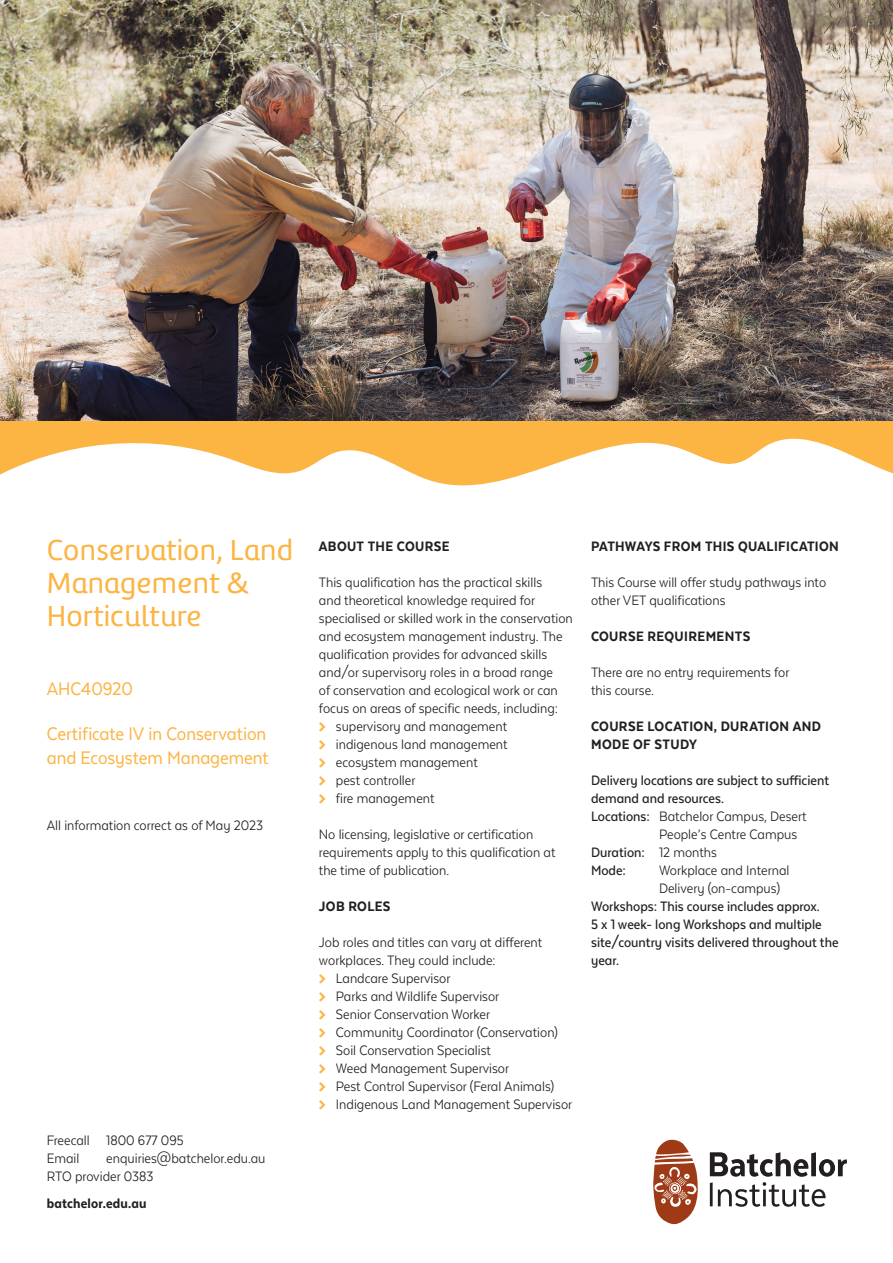
<style>
.page{position:relative;width:893px;height:1263px;background:#fff}
.page>*{position:absolute;margin:0;border:0;box-sizing:border-box;transform-origin:0 0}
.Headlines_-_VET{font:30px/33px "Amelia Rounded UP Regular";letter-spacing:.01em;color:#fcb443}
.Intro_copy_-_VET{font:21px/24px "Texta Narrow Alt";letter-spacing:-.005em;color:#fcb443}
.Body_copy{font:15.75px/18px "Texta Narrow Alt";color:#231f20}
.Body_copy-2{font:500 15.75px/18px "Texta Narrow Alt";color:#231f20}
.Body_copy-3{font:800 15.75px/18px "Texta Narrow Alt";letter-spacing:.025em;color:#231f20}
.Contacts{font:15.75px/18px "Texta Narrow Alt";color:#231f20}
.Contacts-2{font:800 15.75px "Texta Narrow Alt";letter-spacing:.01em;color:#231f20}
.s1{font-weight:500}
.s2{font-weight:400}
</style>
<div class="page">
<svg style="left:0;top:421px;width:893px;height:65px;fill:#fcb443"></svg>
<img style="left:0;top:0;width:893px;height:421px">
<svg style="left:653px;top:1140px;width:45px;height:84px"></svg>
<svg style="left:710px;top:1152px;width:137px;height:55px"></svg>
<p class="Headlines_-_VET" style="left:47px;top:533px;width:248px">Conservation, Land<br>Management &amp;<br>Horticulture</p>
<p class="Intro_copy_-_VET" style="left:47px;top:676px;width:88px">AHC40920</p>
<p class="Intro_copy_-_VET" style="left:47px;top:721px;width:223px">Certificate IV in Conservation and Ecosystem Management</p>
<p class="Body_copy" style="left:47px;top:816px;width:218px">All information correct as of May 2023</p>
<p class="Contacts" style="left:47px;top:1131px;width:138px">Freecall 1800 677 095<br>Email</p>
<p class="Contacts" style="left:47px;top:1149px;width:220px;text-indent:60px">enquiries@batchelor.edu.au<br>RTO provider 0383</p>
<p class="Contacts-2" style="left:47px;top:1195px;width:101px">batchelor.edu.au</p>
<p class="Body_copy-3" style="left:319px;top:537px;width:132px">ABOUT THE COURSE</p>
<p class="Body_copy" style="left:319px;top:573px;width:255px">This qualification has the practical skills<br>and theoretical knowledge required for specialised or skilled work in the conservation and ecosystem management industry. The qualification provides for advanced skills and/or supervisory roles in a broad range<br>of conservation and ecological work or can focus on areas of specific needs, including:</p>
<p class="Body_copy" style="left:336px;top:717px;width:173px">supervisory and management</p>
<p class="Body_copy" style="left:336px;top:735px;width:173px">indigenous land management</p>
<p class="Body_copy" style="left:336px;top:753px;width:143px">ecosystem management</p>
<p class="Body_copy" style="left:336px;top:771px;width:81px">pest controller</p>
<p class="Body_copy" style="left:336px;top:789px;width:100px">fire management</p>
<p class="Body_copy" style="left:319px;top:825px;width:238px">No licensing, legislative or certification requirements apply to this qualification at the time of publication.</p>
<p class="Body_copy-3" style="left:319px;top:897px;width:73px">JOB ROLES</p>
<p class="Body_copy" style="left:319px;top:933px;width:225px">Job roles and titles can vary at different workplaces. They could include:</p>
<p class="Body_copy" style="left:336px;top:969px;width:116px">Landcare Supervisor</p>
<p class="Body_copy" style="left:336px;top:987px;width:165px">Parks and Wildlife Supervisor</p>
<p class="Body_copy" style="left:336px;top:1005px;width:156px">Senior Conservation Worker</p>
<p class="Body_copy" style="left:336px;top:1023px;width:224px">Community Coordinator (Conservation)</p>
<p class="Body_copy" style="left:336px;top:1041px;width:157px">Soil Conservation Specialist</p>
<p class="Body_copy" style="left:336px;top:1059px;width:175px">Weed Management Supervisor</p>
<p class="Body_copy" style="left:336px;top:1077px;width:220px">Pest Control Supervisor (Feral Animals)</p>
<p class="Body_copy" style="left:336px;top:1095px;width:238px">Indigenous Land Management Supervisor</p>
<p class="Body_copy-3" style="left:591px;top:537px;width:249px">PATHWAYS FROM THIS QUALIFICATION</p>
<p class="Body_copy" style="left:591px;top:573px;width:237px">This Course will offer study pathways into other VET qualifications</p>
<p class="Body_copy-3" style="left:591px;top:627px;width:161px">COURSE REQUIREMENTS</p>
<p class="Body_copy" style="left:591px;top:663px;width:200px">There are no entry requirements for this course.</p>
<p class="Body_copy-3" style="left:591px;top:717px;width:232px">COURSE LOCATION, DURATION AND<br>MODE OF STUDY</p>
<p class="Body_copy-2" style="left:591px;top:771px;width:240px">Delivery locations are subject to sufficient demand and resources.</p>
<p class="Body_copy" style="left:659px;top:807px;width:149px;text-indent:-68px"><span class="s1">Locations:</span> Batchelor Campus, Desert<br>People’s Centre Campus</p>
<p class="Body_copy-2" style="left:591px;top:843px;width:127px">Duration: <span class="s2">12 months</span></p>
<p class="Body_copy-2" style="left:591px;top:861px;width:36px">Mode:</p>
<p class="Body_copy" style="left:659px;top:861px;width:132px">Workplace and Internal</p>
<p class="Body_copy" style="left:659px;top:879px;width:122px">Delivery (on-campus)</p>
<p class="Body_copy-2" style="left:591px;top:897px;width:230px">Workshops: This course includes approx.</p>
<p class="Body_copy-2" style="left:591px;top:915px;width:249px">5 x 1 week- long Workshops and multiple site/country visits delivered throughout the year.</p>
</div>
